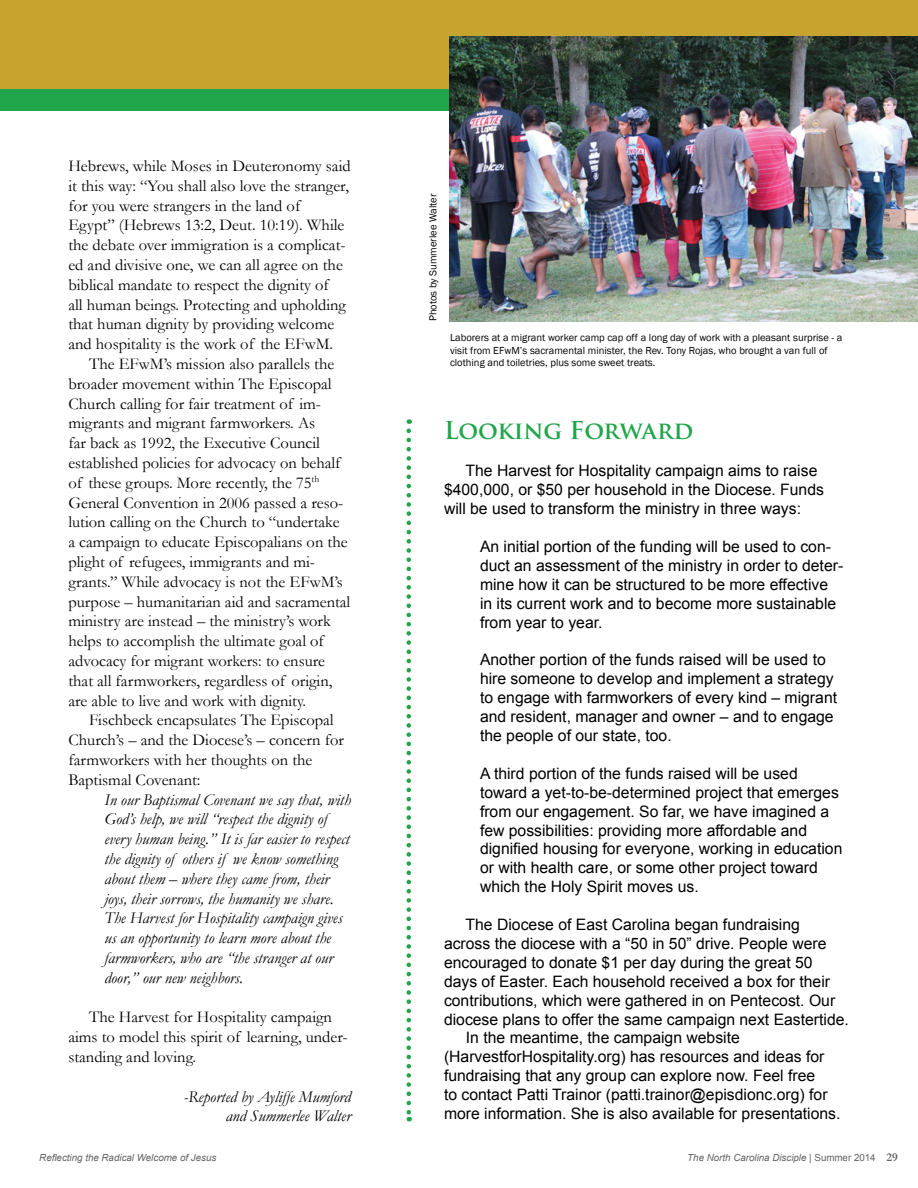
<style>
.page{position:relative;width:918px;height:1188px;background:#fff}
.page>*{position:absolute;margin:0;border:0;box-sizing:border-box;transform-origin:0 0}
.t1{font:700 24px "Trajan Pro";color:#21a54a}
.t2{font:16.5px/19.8px "Garamond";color:#000}
.t3{font:italic 16.5px/19.8px "Garamond";color:#000}
.t4{font:15.75px/18.9px "Arial";color:#000}
.t5{font:10.5px/12.6px "Franklin Gothic";color:#000}
.t6{font:italic 9.75px "Arial";color:#636466}
.s1{font-style:normal}
.s2{font-family:"Garamond";font-weight:700;font-style:normal;font-size:12px}
</style>
<div class="page">
<div style="left:0;top:88px;width:918px;height:23px;background:#21a54a"></div>
<div style="left:0;top:0;width:918px;height:88px;background:#c6a42f"></div>
<svg style="left:406px;top:431px;width:5px;height:690px"></svg>
<img style="left:450px;top:36px;width:468px;height:285px">
<p class="t2" style="left:68px;top:155px;width:284px">Hebrews, while Moses in Deuteronomy said it this way: “You shall also love the stranger, for you were strangers in the land of Egypt” (Hebrews 13:2, Deut. 10:19). While the debate over immigration is a complicat&shy;ed and divisive one, we can all agree on the biblical mandate to respect the dignity of<br>all human beings. Protecting and upholding that human dignity by providing welcome and hospitality is the work of the EFwM.</p>
<p class="t2" style="left:68px;top:353px;width:284px;text-indent:21px">The EFwM’s mission also parallels the broader movement within The Episcopal Church calling for fair treatment of im&shy;migrants and migrant farmworkers. As<br>far back as 1992, the Executive Council established policies for advocacy on behalf of these groups. More recently, the 75<sup>th </sup>General Convention in 2006 passed a reso&shy;lution calling on the Church to “undertake a campaign to educate Episcopalians on the plight of refugees, immigrants and mi&shy;grants.” While advocacy is not the EFwM’s purpose – humanitarian aid and sacramental ministry are instead – the ministry’s work helps to accomplish the ultimate goal of advocacy for migrant workers: to ensure that all farmworkers, regardless of origin, are able to live and work with dignity.</p>
<p class="t2" style="left:68px;top:710px;width:277px;text-indent:21px">Fischbeck encapsulates The Episcopal Church’s – and the Diocese’s – concern for farmworkers with her thoughts on the Baptismal Covenant:</p>
<p class="t3" style="left:104px;top:789px;width:248px">In our Baptismal Covenant we say that, with God’s help, we will “respect the dignity of every human being.” It is far easier to respect the dignity of others if we know something about them – where they came from, their joys, their sorrows, the humanity we share.<br>The Harvest for Hospitality campaign gives us an opportunity to learn more about the farmworkers, who are “the stranger at our door,” our new neighbors.</p>
<p class="t2" style="left:68px;top:1007px;width:281px;text-indent:21px">The Harvest for Hospitality campaign aims to model this spirit of learning, under&shy;standing and loving.</p>
<p class="t3" style="left:184px;top:1086px;width:169px;text-align:right">-Reported by Ayliffe Mumford and Summerlee Walter</p>
<p class="t5" style="left:427px;top:321px;width:129px;rotate:-90deg">Photos by Summerlee Walter</p>
<p class="t5" style="left:450px;top:332px;width:394px">Laborers at a migrant worker camp cap off a long day of work with a pleasant surprise - a visit from EFwM’s sacramental minister, the Rev. Tony Rojas, who brought a van full of clothing and toiletries, plus some sweet treats.</p>
<h1 class="t1" style="left:444px;top:415px;width:251px">Looking Forward</h1>
<p class="t4" style="left:444px;top:462px;width:381px;text-indent:22px">The Harvest for Hospitality campaign aims to raise $400,000, or $50 per household in the Diocese. Funds will be used to transform the ministry in three ways:</p>
<p class="t4" style="left:480px;top:537px;width:365px">An initial portion of the funding will be used to con&shy;duct an assessment of the ministry in order to deter&shy;mine how it can be structured to be more effective in its current work and to become more sustainable from year to year.</p>
<p class="t4" style="left:480px;top:651px;width:359px">Another portion of the funds raised will be used to hire someone to develop and implement a strategy to engage with farmworkers of every kind – migrant and resident, manager and owner – and to engage the people of our state, too.</p>
<p class="t4" style="left:480px;top:764px;width:364px">A third portion of the funds raised will be used toward a yet-to-be-determined project that emerges from our engagement. So far, we have imagined a few possibilities: providing more affordable and dignified housing for everyone, working in education or with health care, or some other project toward which the Holy Spirit moves us.</p>
<p class="t4" style="left:466px;top:915px;width:336px">The Diocese of East Carolina began fundraising</p>
<p class="t4" style="left:444px;top:934px;width:384px">across the diocese with a “50 in 50” drive. People were</p>
<p class="t4" style="left:444px;top:953px;width:370px">encouraged to donate $1 per day during the great 50</p>
<p class="t4" style="left:444px;top:972px;width:388px">days of Easter. Each household received a box for their</p>
<p class="t4" style="left:444px;top:991px;width:393px">contributions, which were gathered in on Pentecost. Our</p>
<p class="t4" style="left:444px;top:1010px;width:406px">diocese plans to offer the same campaign next Eastertide.</p>
<p class="t4" style="left:466px;top:1029px;width:276px">In the meantime, the campaign website</p>
<p class="t4" style="left:444px;top:1047px;width:382px">(HarvestforHospitality.org) has resources and ideas for</p>
<p class="t4" style="left:444px;top:1066px;width:373px">fundraising that any group can explore now. Feel free</p>
<p class="t4" style="left:444px;top:1085px;width:385px">to contact Patti Trainor (patti.trainor@episdionc.org) for</p>
<p class="t4" style="left:444px;top:1104px;width:398px">more information. She is also available for presentations.</p>
<p class="t6" style="left:39px;top:1151px;width:179px">Reflecting the Radical Welcome of Jesus</p>
<p class="t6" style="left:687px;top:1151px;width:212px">The North Carolina Disciple <span class="s1">| Summer 2014</span> <span class="s2">29</span></p>
</div>
